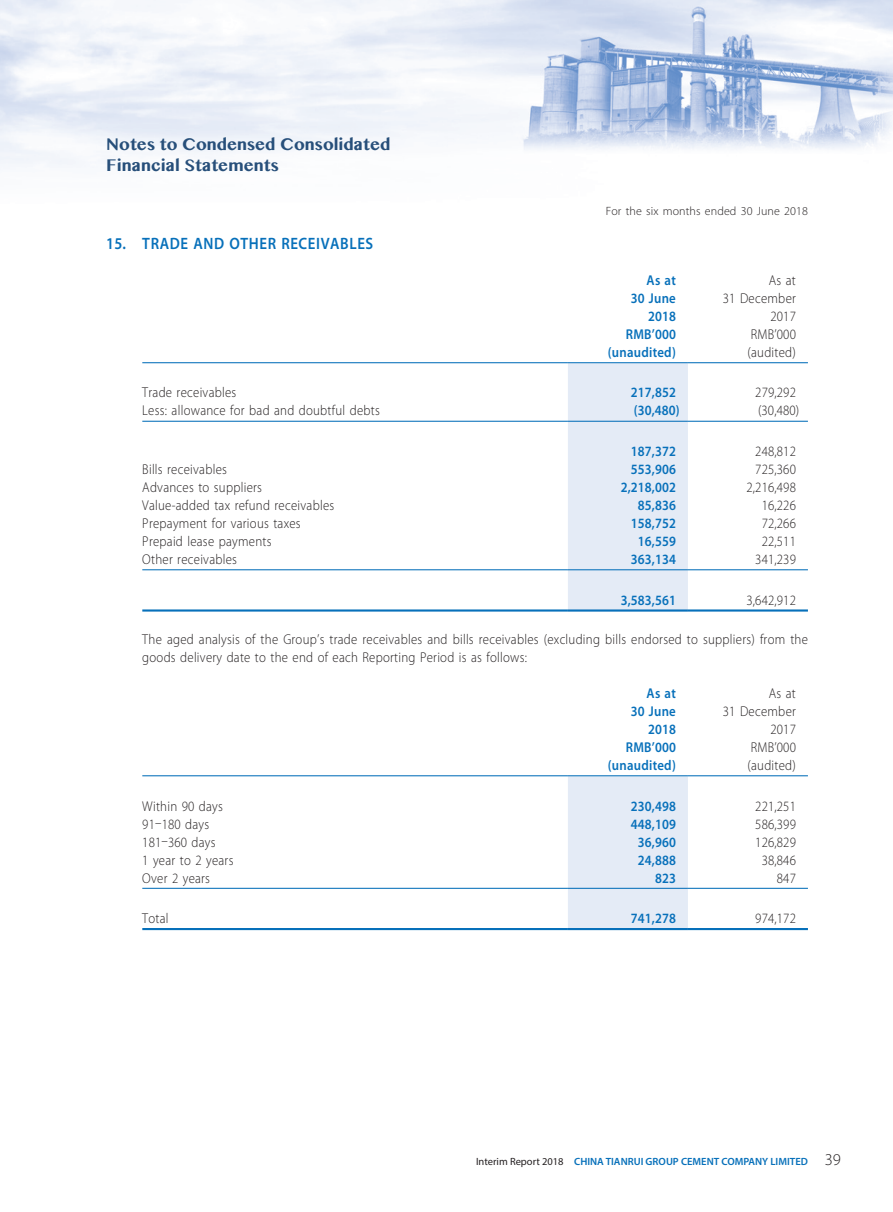
<style>
.page{position:relative;width:893px;height:1212px;background:#fff}
.page>*{position:absolute;margin:0;border:0;box-sizing:border-box;transform-origin:0 0}
.t1{font:700 16.5px/21px "Myanmar MN";color:#274f7a}
._03_H1{font:600 16.5px "Myriad Pro";letter-spacing:.04em;color:#0770ba;scale:.9 1}
.t2{font:300 16.5px "Myriad Pro";color:#231f20}
._01_Body_Text{font:300 14.25px/18px "Myriad Pro";letter-spacing:.01em;color:#231f20;text-align:right;scale:.9 1}
._15_Table_Stub{font:300 14.25px "Myriad Pro";letter-spacing:.02em;color:#231f20;scale:.9 1}
._01_Body_Text-2{font:600 14.25px/18px "Myriad Pro";letter-spacing:.01em;color:#0770ba;text-align:right;scale:.9 1}
._12___P2{font:300 14.25px/18px "Myriad Pro";letter-spacing:.02em;color:#231f20;scale:.9 1}
.t3{font:300 12px "Myriad Pro";letter-spacing:.01em;color:#231f20}
.t4{font:600 10.5px "Myriad Pro";color:#0770ba}
.s1{font-weight:400;color:#231f20}
</style>
<div class="page">
<img style="left:0;top:0;width:893px;height:167px">
<div style="left:568px;top:363px;width:120px;height:246px;background:#e4ebf6"></div>
<hr style="left:142px;top:362px;width:426px;height:1px;background:#0770ba">
<hr style="left:568px;top:362px;width:120px;height:1px;background:#0770ba">
<hr style="left:688px;top:362px;width:120px;height:1px;background:#0770ba">
<hr style="left:142px;top:421px;width:426px;height:1px;background:#0770ba">
<hr style="left:568px;top:421px;width:120px;height:1px;background:#0770ba">
<hr style="left:688px;top:421px;width:120px;height:1px;background:#0770ba">
<hr style="left:142px;top:569px;width:426px;height:1px;background:#0770ba">
<hr style="left:568px;top:569px;width:120px;height:1px;background:#0770ba">
<hr style="left:688px;top:569px;width:120px;height:1px;background:#0770ba">
<hr style="left:142px;top:609px;width:426px;height:2px;background:#0770ba">
<hr style="left:568px;top:609px;width:120px;height:2px;background:#0770ba">
<hr style="left:688px;top:609px;width:120px;height:2px;background:#0770ba">
<div style="left:568px;top:776px;width:120px;height:152px;background:#e4ebf6"></div>
<hr style="left:142px;top:775px;width:426px;height:1px;background:#0770ba">
<hr style="left:568px;top:775px;width:120px;height:1px;background:#0770ba">
<hr style="left:688px;top:775px;width:120px;height:1px;background:#0770ba">
<hr style="left:142px;top:888px;width:426px;height:1px;background:#0770ba">
<hr style="left:568px;top:888px;width:120px;height:1px;background:#0770ba">
<hr style="left:688px;top:888px;width:120px;height:1px;background:#0770ba">
<hr style="left:142px;top:928px;width:426px;height:2px;background:#0770ba">
<hr style="left:568px;top:928px;width:120px;height:2px;background:#0770ba">
<hr style="left:688px;top:928px;width:120px;height:2px;background:#0770ba">
<p class="t1" style="left:106px;top:134px;width:286px">Notes to Condensed Consolidated<br>Financial Statements</p>
<p class="_03_H1" style="left:106px;top:234px;width:298px">15. TRADE AND OTHER RECEIVABLES</p>
<p class="t3" style="left:606px;top:205px;width:204px">For the six months ended 30 June 2018</p>
<p class="_01_Body_Text-2" style="left:631px;top:271px;width:52px">As at<br>30 June<br>2018</p>
<p class="_01_Body_Text" style="left:723px;top:271px;width:83px">As at<br>31 December<br>2017</p>
<p class="_01_Body_Text-2" style="left:626px;top:325px;width:57px">RMB’000</p>
<p class="_01_Body_Text" style="left:751px;top:325px;width:52px">RMB’000</p>
<p class="_01_Body_Text-2" style="left:608px;top:343px;width:77px">(unaudited)</p>
<p class="_01_Body_Text" style="left:747px;top:343px;width:55px">(audited)</p>
<p class="_15_Table_Stub" style="left:142px;top:385px;width:106px">Trade receivables</p>
<p class="_01_Body_Text-2" style="left:631px;top:384px;width:52px">217,852</p>
<p class="_01_Body_Text" style="left:755px;top:384px;width:47px">279,292</p>
<p class="_15_Table_Stub" style="left:142px;top:403px;width:265px">Less: allowance for bad and doubtful debts</p>
<p class="_01_Body_Text-2" style="left:634px;top:402px;width:53px">(30,480)</p>
<p class="_01_Body_Text" style="left:758px;top:402px;width:47px">(30,480)</p>
<p class="_01_Body_Text-2" style="left:631px;top:442px;width:52px">187,372</p>
<p class="_01_Body_Text" style="left:755px;top:442px;width:47px">248,812</p>
<p class="_15_Table_Stub" style="left:142px;top:461px;width:96px">Bills receivables</p>
<p class="_01_Body_Text-2" style="left:631px;top:460px;width:52px">553,906</p>
<p class="_01_Body_Text" style="left:755px;top:460px;width:47px">725,360</p>
<p class="_15_Table_Stub" style="left:142px;top:479px;width:135px">Advances to suppliers</p>
<p class="_01_Body_Text-2" style="left:621px;top:478px;width:63px">2,218,002</p>
<p class="_01_Body_Text" style="left:746px;top:478px;width:56px">2,216,498</p>
<p class="_15_Table_Stub" style="left:142px;top:497px;width:215px">Value-added tax refund receivables</p>
<p class="_01_Body_Text-2" style="left:638px;top:496px;width:44px">85,836</p>
<p class="_01_Body_Text" style="left:762px;top:496px;width:40px">16,226</p>
<p class="_15_Table_Stub" style="left:142px;top:515px;width:178px">Prepayment for various taxes</p>
<p class="_01_Body_Text-2" style="left:631px;top:514px;width:52px">158,752</p>
<p class="_01_Body_Text" style="left:762px;top:514px;width:40px">72,266</p>
<p class="_15_Table_Stub" style="left:142px;top:533px;width:145px">Prepaid lease payments</p>
<p class="_01_Body_Text-2" style="left:638px;top:532px;width:44px">16,559</p>
<p class="_01_Body_Text" style="left:762px;top:532px;width:40px">22,511</p>
<p class="_15_Table_Stub" style="left:142px;top:551px;width:107px">Other receivables</p>
<p class="_01_Body_Text-2" style="left:631px;top:550px;width:52px">363,134</p>
<p class="_01_Body_Text" style="left:755px;top:550px;width:47px">341,239</p>
<p class="_01_Body_Text-2" style="left:621px;top:591px;width:63px">3,583,561</p>
<p class="_01_Body_Text" style="left:746px;top:591px;width:56px">3,642,912</p>
<p class="_12___P2" style="left:142px;top:630px;width:741px">The aged analysis of the Group’s trade receivables and bills receivables (excluding bills endorsed to suppliers) from the goods delivery date to the end of each Reporting Period is as follows:</p>
<p class="_01_Body_Text-2" style="left:631px;top:684px;width:52px">As at<br>30 June<br>2018</p>
<p class="_01_Body_Text" style="left:723px;top:684px;width:83px">As at<br>31 December<br>2017</p>
<p class="_01_Body_Text-2" style="left:626px;top:738px;width:57px">RMB’000</p>
<p class="_01_Body_Text" style="left:751px;top:738px;width:52px">RMB’000</p>
<p class="_01_Body_Text-2" style="left:608px;top:756px;width:77px">(unaudited)</p>
<p class="_01_Body_Text" style="left:747px;top:756px;width:55px">(audited)</p>
<p class="_01_Body_Text" style="left:142px;top:797px;width:91px">Within 90 days</p>
<p class="_01_Body_Text-2" style="left:631px;top:797px;width:52px">230,498</p>
<p class="_01_Body_Text" style="left:755px;top:797px;width:47px">221,251</p>
<p class="_01_Body_Text" style="left:142px;top:815px;width:76px">91–180 days</p>
<p class="_01_Body_Text-2" style="left:631px;top:815px;width:52px">448,109</p>
<p class="_01_Body_Text" style="left:755px;top:815px;width:47px">586,399</p>
<p class="_01_Body_Text" style="left:142px;top:833px;width:83px">181–360 days</p>
<p class="_01_Body_Text-2" style="left:638px;top:833px;width:44px">36,960</p>
<p class="_01_Body_Text" style="left:755px;top:833px;width:47px">126,829</p>
<p class="_01_Body_Text" style="left:142px;top:851px;width:103px">1 year to 2 years</p>
<p class="_01_Body_Text-2" style="left:638px;top:851px;width:44px">24,888</p>
<p class="_01_Body_Text" style="left:762px;top:851px;width:40px">38,846</p>
<p class="_01_Body_Text" style="left:142px;top:869px;width:77px">Over 2 years</p>
<p class="_01_Body_Text-2" style="left:655px;top:869px;width:25px">823</p>
<p class="_01_Body_Text" style="left:777px;top:869px;width:23px">847</p>
<p class="_01_Body_Text" style="left:142px;top:909px;width:31px">Total</p>
<p class="_01_Body_Text-2" style="left:631px;top:909px;width:52px">741,278</p>
<p class="_01_Body_Text" style="left:755px;top:909px;width:47px">974,172</p>
<p class="t4" style="left:476px;top:1156px;width:333px"><span class="s1">Interim Report 2018</span> CHINA TIANRUI GROUP CEMENT COMPANY LIMITED</p>
<p class="t2" style="left:825px;top:1150px;width:18px">39</p>
</div>
